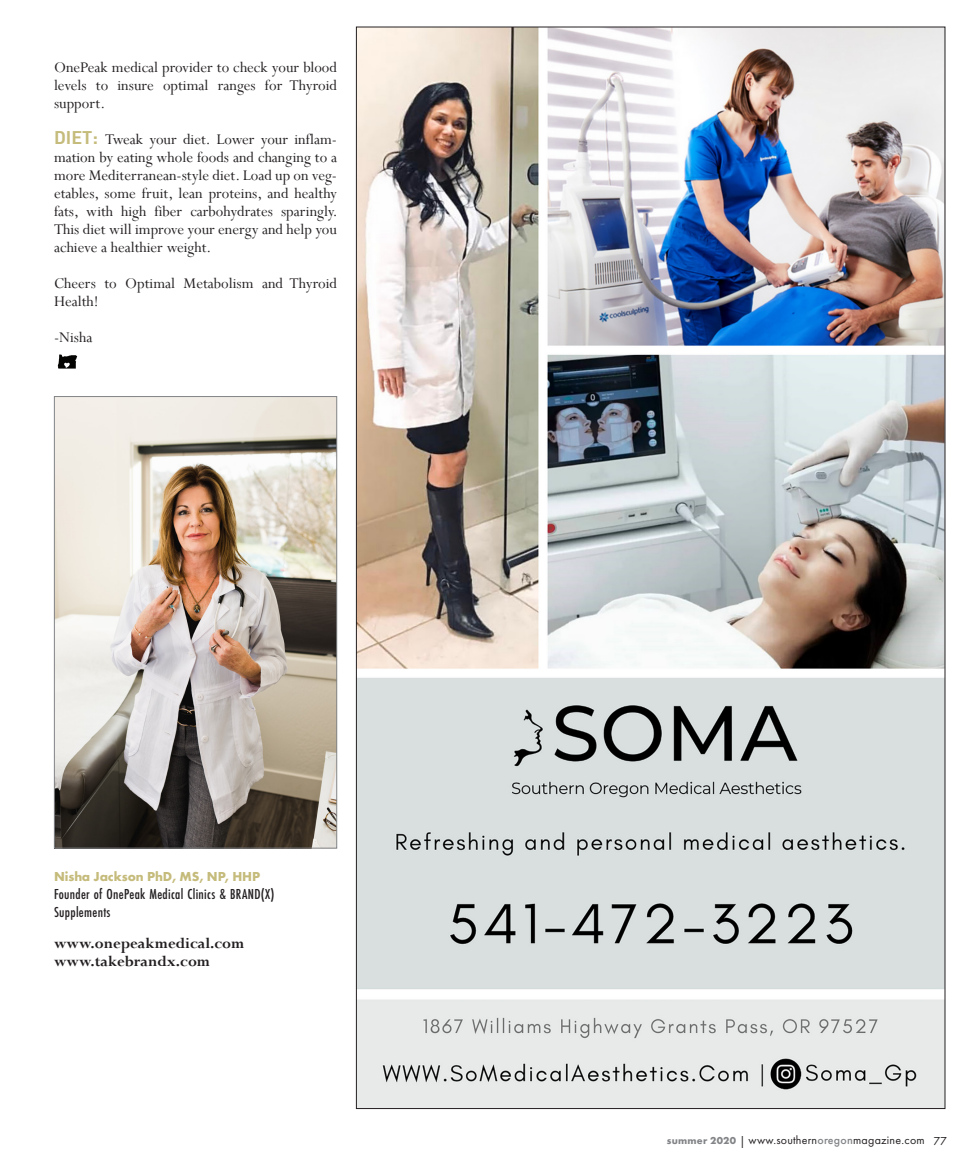
<style>
.page{position:relative;width:972px;height:1175px;background:#fff}
.page>*{position:absolute;margin:0;border:0;box-sizing:border-box;transform-origin:0 0}
._2015_body_copy{font:16.5px/18px "Perpetua";color:#231f20;text-align:justify}
.Website{font:700 16.5px/18px "Perpetua";color:#231f20}
._2015_contact_info{font:500 15px/18px "Futura PT Cond";letter-spacing:.02em;color:#231f20}
._2015_contact_name{font:700 13.5px "Futura PT";color:#c5bb7b}
.t1{font:12px "Futura PT";letter-spacing:.02em;color:#231f20}
.s1{font-family:"DIN Bold";font-size:18px;color:#c5bb7b}
.s2{font-weight:700;font-size:10.5px;color:#828487}
.s3{font-weight:500;color:#828487}
</style>
<div class="page">
<img style="left:358px;top:29px;width:585px;height:1077px">
<img style="left:56px;top:398px;width:279px;height:448px">
<div style="left:54px;top:396px;width:283px;height:452px;border:1px solid #828487"></div>
<svg style="left:58px;top:354px;width:19px;height:14px"></svg>
<p class="_2015_body_copy" style="left:54px;top:58px;width:285px">OnePeak medical provider to check your blood levels to insure optimal ranges for Thyroid support.</p>
<p class="_2015_body_copy" style="left:54px;top:130px;width:285px"><span class="s1">DIET:</span> Tweak your diet. Lower your inflam&shy;mation by eating whole foods and changing to a more Mediterranean-style diet. Load up on veg&shy;etables, some fruit, lean proteins, and healthy fats, with high fiber carbohydrates sparingly.<br>This diet will improve your energy and help you achieve a healthier weight.</p>
<p class="_2015_body_copy" style="left:54px;top:274px;width:285px">Cheers to Optimal Metabolism and Thyroid<br>Health!</p>
<p class="_2015_body_copy" style="left:54px;top:328px;width:40px">-Nisha</p>
<p class="_2015_contact_name" style="left:54px;top:867px;width:208px">Nisha Jackson PhD, MS, NP, HHP</p>
<p class="_2015_contact_info" style="left:54px;top:884px;width:222px">Founder of OnePeak Medical Clinics &amp; BRAND(X)<br>Supplements</p>
<p class="Website" style="left:54px;top:934px;width:192px">www.onepeakmedical.com www.takebrandx.com</p>
<p class="t1" style="left:667px;top:1132px;width:281px"><span class="s2">summer 2020</span> | www.southern<span class="s3">oregon</span>magazine.com 77</p>
</div>
